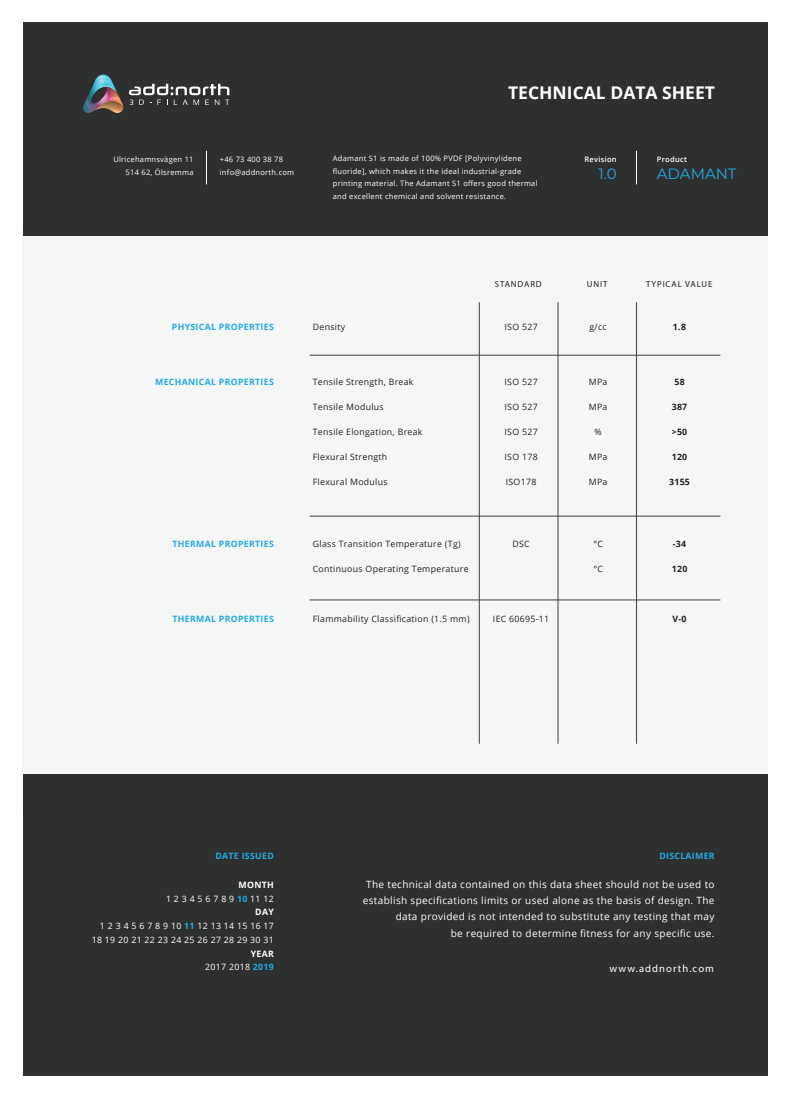
<style>
.page{position:relative;width:790px;height:1098px;background:#fff}
.page>*{position:absolute;margin:0;border:0;box-sizing:border-box;transform-origin:0 0}
.t1{font:700 17.5px "Open Sans";color:#fff}
.t2{font:15px "Montserrat";color:#24aae1}
.t3{font:10.62px "Myriad Pro";letter-spacing:.1em;color:#fff}
.t4{font:10px/16.2px "Open Sans";letter-spacing:.035em;color:#fff;text-align:right}
.t5{font:8.75px "Open Sans";letter-spacing:.035em;color:#231f20}
.t6{font:700 8.75px "Open Sans";letter-spacing:.035em;color:#24aae1}
.t7{font:8.75px/13.8px "Open Sans";letter-spacing:.035em;color:#fff;text-align:right}
.t8{font:700 8.75px "Open Sans";letter-spacing:.035em;color:#231f20}
.t9{font:8.75px "Myriad Pro";letter-spacing:.1em;color:#231f20}
.t10{font:7.5px/12.5px "Open Sans";letter-spacing:.035em;color:#fff;text-align:right}
.t11{font:600 7.5px "Open Sans";letter-spacing:.035em;color:#fff}
.s1{font-weight:700}
.s2{font-weight:700;color:#24aae1}
</style>
<div class="page">
<div style="left:22px;top:225px;width:745px;height:584px;background:#f5f7f7"></div>
<div style="left:22px;top:22px;width:745px;height:214px;background:#2e2f2f"></div>
<div style="left:22px;top:774px;width:745px;height:301px;background:#2e2f2f"></div>
<hr style="left:206px;top:151px;width:1px;height:33px;background:#fff">
<hr style="left:635px;top:151px;width:1px;height:33px;background:#fff">
<hr style="left:478px;top:302px;width:1px;height:441px;background:#3e3e3f">
<hr style="left:557px;top:302px;width:1px;height:441px;background:#3e3e3f">
<hr style="left:635px;top:302px;width:1px;height:441px;background:#3e3e3f">
<hr style="left:309px;top:355px;width:411px;height:1px;background:#3e3e3f">
<hr style="left:309px;top:516px;width:411px;height:1px;background:#3e3e3f">
<hr style="left:309px;top:599px;width:411px;height:1px;background:#3e3e3f">
<img style="left:83px;top:74px;width:146px;height:39px">
<h1 class="t1" style="left:508px;top:80px;width:208px">TECHNICAL DATA SHEET</h1>
<p class="t10" style="left:332px;top:152px;width:206px;text-align:left">Adamant S1 is made of 100% PVDF [Polyvinylidene fluoride], which makes it the ideal industrial-grade printing material. The Adamant S1 offers good thermal and excellent chemical and solvent resistance.</p>
<p class="t10" style="left:113px;top:153px;width:82px">Ulricehamnsvägen 11<br>514 62, Ölsremma</p>
<p class="t10" style="left:220px;top:153px;width:65px">+46 73 400 38 78</p>
<p class="t11" style="left:584px;top:154px;width:34px">Revision</p>
<p class="t11" style="left:656px;top:154px;width:32px">Product</p>
<h2 class="t2" style="left:598px;top:163px;width:20px">1.0</h2>
<h2 class="t2" style="left:656px;top:163px;width:81px">ADAMANT</h2>
<p class="t10" style="left:220px;top:165px;width:76px">info@addnorth.com</p>
<p class="t9" style="left:494px;top:278px;width:48px">STANDARD</p>
<p class="t9" style="left:586px;top:278px;width:22px">UNIT</p>
<p class="t9" style="left:645px;top:278px;width:68px">TYPICAL VALUE</p>
<p class="t6" style="left:172px;top:321px;width:103px">PHYSICAL PROPERTIES</p>
<p class="t5" style="left:312px;top:321px;width:34px">Density</p>
<p class="t5" style="left:504px;top:321px;width:35px">ISO 527</p>
<p class="t5" style="left:589px;top:321px;width:19px">g/cc</p>
<p class="t8" style="left:672px;top:321px;width:15px">1.8</p>
<p class="t6" style="left:155px;top:376px;width:120px">MECHANICAL PROPERTIES</p>
<p class="t5" style="left:312px;top:376px;width:102px">Tensile Strength, Break</p>
<p class="t5" style="left:312px;top:401px;width:72px">Tensile Modulus</p>
<p class="t5" style="left:312px;top:426px;width:111px">Tensile Elongation, Break</p>
<p class="t5" style="left:312px;top:451px;width:76px">Flexural Strength</p>
<p class="t5" style="left:312px;top:476px;width:76px">Flexural Modulus</p>
<p class="t5" style="left:504px;top:376px;width:35px">ISO 527</p>
<p class="t5" style="left:504px;top:401px;width:35px">ISO 527</p>
<p class="t5" style="left:504px;top:426px;width:35px">ISO 527</p>
<p class="t5" style="left:504px;top:451px;width:35px">ISO 178</p>
<p class="t5" style="left:505px;top:476px;width:32px">ISO178</p>
<p class="t5" style="left:588px;top:376px;width:20px">MPa</p>
<p class="t5" style="left:588px;top:401px;width:20px">MPa</p>
<p class="t5" style="left:594px;top:426px;width:9px">%</p>
<p class="t5" style="left:588px;top:451px;width:20px">MPa</p>
<p class="t5" style="left:588px;top:476px;width:20px">MPa</p>
<p class="t8" style="left:674px;top:376px;width:12px">58</p>
<p class="t8" style="left:671px;top:401px;width:17px">387</p>
<p class="t8" style="left:671px;top:426px;width:17px">&gt;50</p>
<p class="t8" style="left:671px;top:451px;width:17px">120</p>
<p class="t8" style="left:668px;top:476px;width:22px">3155</p>
<p class="t6" style="left:172px;top:538px;width:103px">THERMAL PROPERTIES</p>
<p class="t5" style="left:312px;top:538px;width:149px">Glass Transition Temperature (Tg)</p>
<p class="t5" style="left:312px;top:563px;width:157px">Continuous Operating Temperature</p>
<p class="t5" style="left:512px;top:538px;width:19px">DSC</p>
<p class="t5" style="left:593px;top:538px;width:11px">°C</p>
<p class="t5" style="left:593px;top:563px;width:11px">°C</p>
<p class="t8" style="left:672px;top:538px;width:15px">-34</p>
<p class="t8" style="left:671px;top:563px;width:17px">120</p>
<p class="t6" style="left:172px;top:613px;width:103px">THERMAL PROPERTIES</p>
<p class="t5" style="left:312px;top:613px;width:158px">Flammability Classification (1.5 mm)</p>
<p class="t5" style="left:492px;top:613px;width:58px">IEC 60695-11</p>
<p class="t8" style="left:672px;top:613px;width:16px">V-0</p>
<p class="t6" style="left:215px;top:849px;width:60px">DATE ISSUED</p>
<p class="t7" style="left:92px;top:877px;width:183px"><span class="s1">MONTH<br></span>1 2 3 4 5 6 7 8 9 <span class="s2">10</span> 11 12<br><span class="s1">DAY<br></span>1 2 3 4 5 6 7 8 9 10 <span class="s2">11</span> 12 13 14 15 16 17<br>18 19 20 21 22 23 24 25 26 27 28 29 30 31</p>
<p class="t7" style="left:205px;top:946px;width:70px"><span class="s1">YEAR<br></span>2017 2018 <span class="s2">2019</span></p>
<p class="t6" style="left:659px;top:849px;width:57px">DISCLAIMER</p>
<p class="t4" style="left:362px;top:875px;width:353px">The technical data contained on this data sheet should not be used to establish specifications limits or used alone as the basis of design. The data provided is not intended to substitute any testing that may<br>be required to determine fitness for any specific use.</p>
<p class="t3" style="left:609px;top:961px;width:106px">www.addnorth.com</p>
</div>
